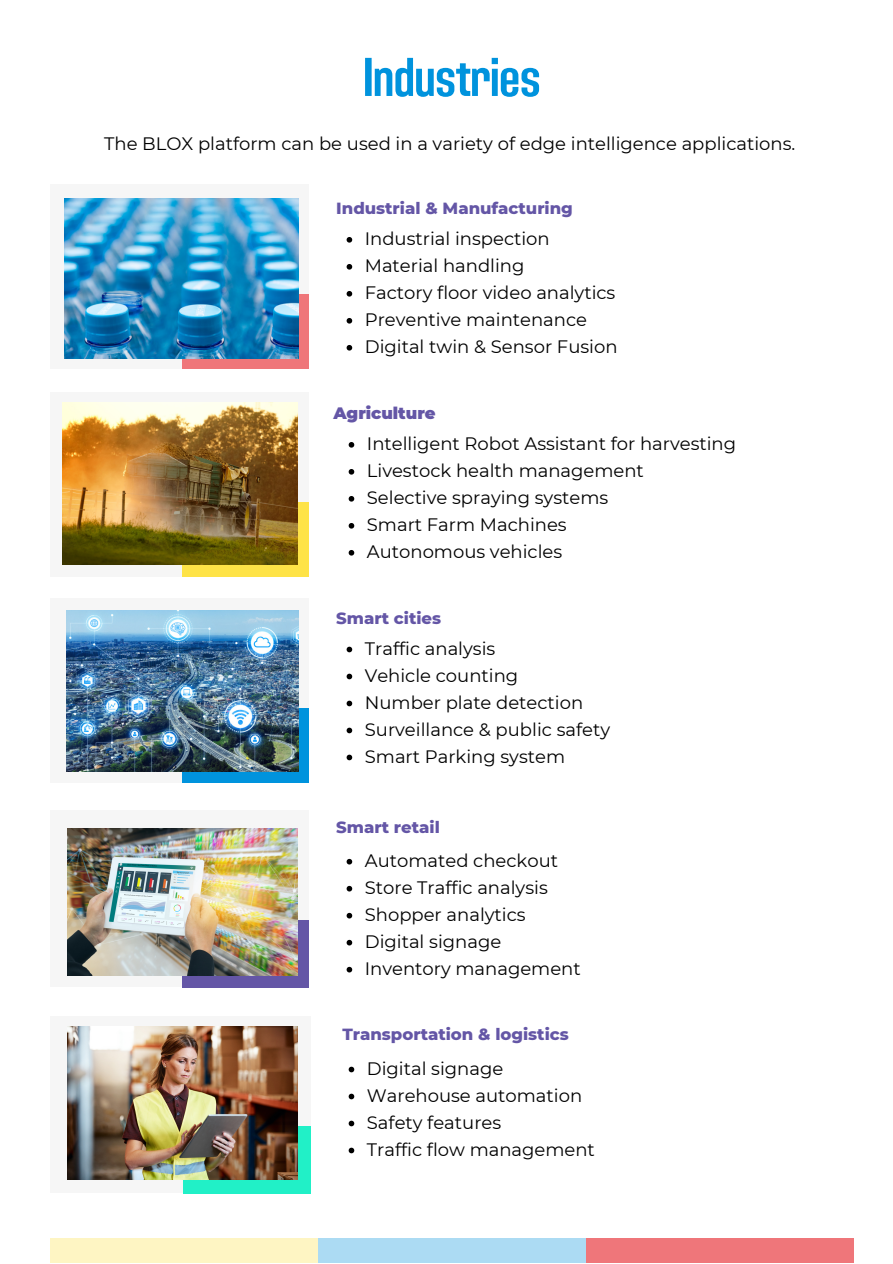
<style>
.page{position:relative;width:893px;height:1264px;background:#fff}
.page>*{position:absolute;margin:0;border:0;box-sizing:border-box;transform-origin:0 0}
.t1{font:54.45px "Adirek Sans 600";letter-spacing:-.01em;color:#0093dd}
.t2{font:18px/27px "Montserrat";color:#000}
.t3{font:800 16.5px "Montserrat";color:#6456a6}
.t4{font:900 16.5px "Montserrat";color:#6456a6}
</style>
<div class="page">
<div style="left:50px;top:184px;width:259px;height:184px;background:#f6f6f6"></div>
<div style="left:182px;top:294px;width:127px;height:74px;background:#ef767a"></div>
<div style="left:50px;top:392px;width:259px;height:184px;background:#f6f6f6"></div>
<div style="left:182px;top:502px;width:127px;height:75px;background:#fee347"></div>
<div style="left:50px;top:598px;width:259px;height:184px;background:#f6f6f6"></div>
<div style="left:182px;top:708px;width:127px;height:75px;background:#0093dd"></div>
<div style="left:50px;top:1015px;width:260px;height:177px;background:#f6f6f6"></div>
<div style="left:184px;top:1125px;width:126px;height:67px;background:#21f0c7"></div>
<div style="left:50px;top:810px;width:259px;height:177px;background:#f6f6f6"></div>
<div style="left:182px;top:920px;width:127px;height:67px;background:#6456a6"></div>
<div style="left:318px;top:1238px;width:268px;height:24px;background:#acdbf3"></div>
<div style="left:50px;top:1238px;width:268px;height:24px;background:#fef5c3"></div>
<div style="left:586px;top:1238px;width:267px;height:24px;background:#ef767a"></div>
<img style="left:67px;top:610px;width:231px;height:161px">
<img style="left:62px;top:403px;width:235px;height:161px">
<img style="left:68px;top:1026px;width:229px;height:153px">
<img style="left:65px;top:198px;width:233px;height:160px">
<img style="left:68px;top:828px;width:229px;height:147px">
<svg style="left:346px;top:646px;width:6px;height:6px"></svg>
<svg style="left:346px;top:673px;width:6px;height:6px"></svg>
<svg style="left:346px;top:700px;width:6px;height:6px"></svg>
<svg style="left:346px;top:727px;width:6px;height:6px"></svg>
<svg style="left:346px;top:754px;width:6px;height:6px"></svg>
<svg style="left:346px;top:858px;width:6px;height:6px"></svg>
<svg style="left:346px;top:885px;width:6px;height:6px"></svg>
<svg style="left:346px;top:912px;width:6px;height:6px"></svg>
<svg style="left:346px;top:939px;width:6px;height:6px"></svg>
<svg style="left:346px;top:966px;width:6px;height:6px"></svg>
<svg style="left:348px;top:442px;width:6px;height:5px"></svg>
<svg style="left:348px;top:469px;width:6px;height:5px"></svg>
<svg style="left:348px;top:496px;width:6px;height:5px"></svg>
<svg style="left:348px;top:523px;width:6px;height:5px"></svg>
<svg style="left:348px;top:550px;width:6px;height:5px"></svg>
<svg style="left:346px;top:237px;width:6px;height:5px"></svg>
<svg style="left:346px;top:264px;width:6px;height:5px"></svg>
<svg style="left:346px;top:291px;width:6px;height:5px"></svg>
<svg style="left:346px;top:318px;width:6px;height:5px"></svg>
<svg style="left:346px;top:345px;width:6px;height:5px"></svg>
<svg style="left:348px;top:1066px;width:6px;height:6px"></svg>
<svg style="left:348px;top:1093px;width:6px;height:6px"></svg>
<svg style="left:348px;top:1120px;width:6px;height:6px"></svg>
<svg style="left:348px;top:1147px;width:6px;height:6px"></svg>
<h1 class="t1" style="left:363px;top:45px;width:179px">Industries</h1>
<p class="t2" style="left:104px;top:130px;width:692px">The BLOX platform can be used in a variety of edge intelligence applications.</p>
<p class="t3" style="left:336px;top:198px;width:238px">Industrial &amp; Manufacturing</p>
<p class="t2" style="left:365px;top:225px;width:254px">Industrial inspection<br>Material handling<br>Factory floor video analytics<br>Preventive maintenance<br>Digital twin &amp; Sensor Fusion</p>
<p class="t4" style="left:333px;top:403px;width:104px">Agriculture</p>
<p class="t2" style="left:367px;top:430px;width:371px">Intelligent Robot Assistant for harvesting<br>Livestock health management<br>Selective spraying systems<br>Smart Farm Machines<br>Autonomous vehicles</p>
<p class="t3" style="left:336px;top:607px;width:106px">Smart cities</p>
<p class="t2" style="left:365px;top:634px;width:247px">Traffic analysis<br>Vehicle counting<br>Number plate detection<br>Surveillance &amp; public safety<br>Smart Parking system</p>
<p class="t3" style="left:336px;top:816px;width:105px">Smart retail</p>
<p class="t2" style="left:365px;top:846px;width:217px">Automated checkout<br>Store Traffic analysis<br>Shopper analytics<br>Digital signage<br>Inventory management</p>
<p class="t3" style="left:342px;top:1024px;width:228px">Transportation &amp; logistics</p>
<p class="t2" style="left:367px;top:1054px;width:229px">Digital signage<br>Warehouse automation<br>Safety features<br>Traffic flow management</p>
</div>
